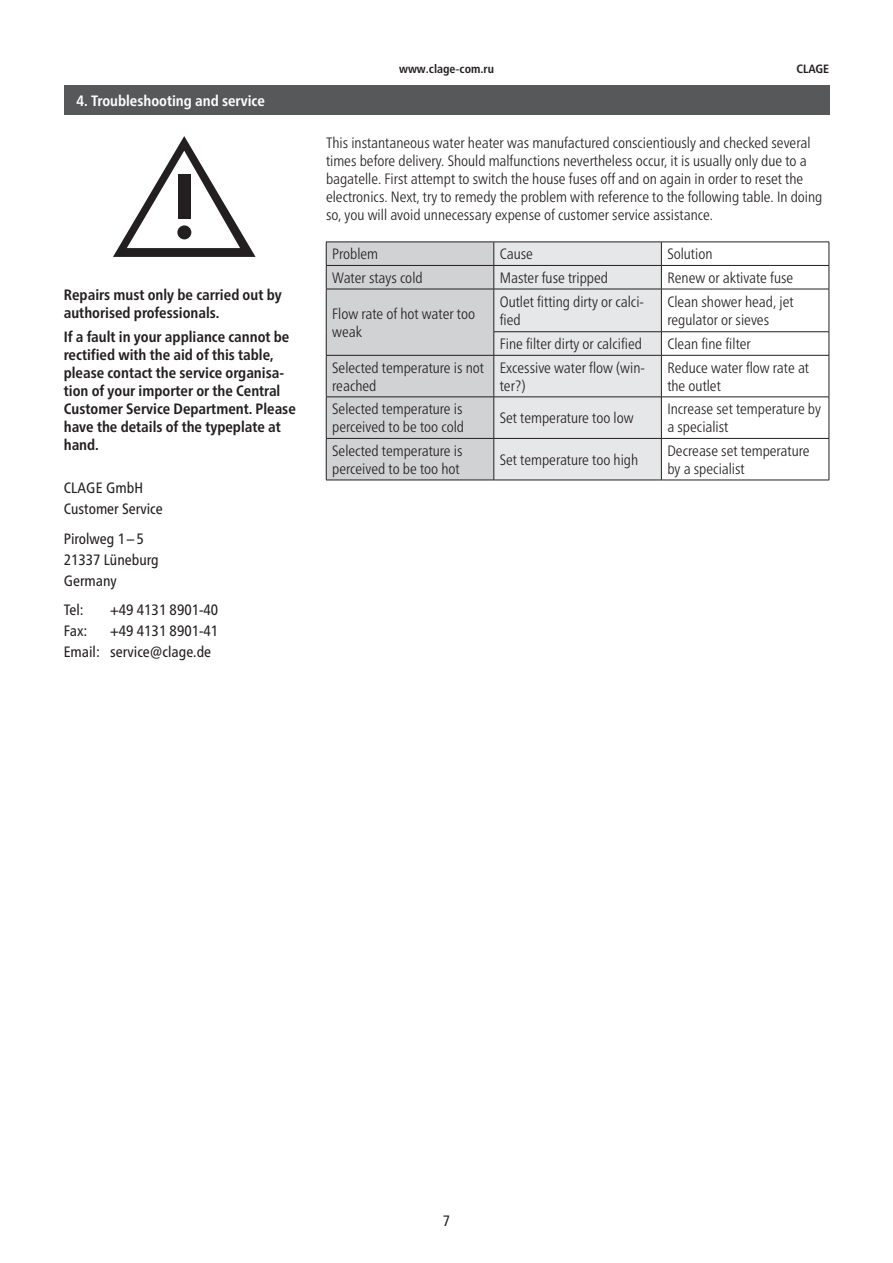
<style>
.page{position:relative;width:893px;height:1263px;background:#fff}
.page>*{position:absolute;margin:0;border:0;box-sizing:border-box;transform-origin:0 0}
._1_Body{font:300 condensed 15px/18px "Frutiger Neue LTW1 G";color:#231f20}
._4_Body_fett{font:700 condensed 15px/18px "Frutiger Neue LTW1 G";color:#231f20}
._1-Fließtext{font:condensed 15px/21px "Frutiger Neue LTW1 G";color:#231f20}
.Kapitelname_2__Sprac{font:700 condensed 15px "Frutiger Neue LTW1 G";color:#fff}
._4_Body_fett-2{font:300 condensed 15px "Frutiger Neue LTW1 G";color:#231f20}
._4a-10pt_Überschrift{font:condensed 15px "Frutiger Neue LTW1 G";letter-spacing:.01em;color:#231f20}
.t1{font:condensed 15px "Frutiger LT Std";color:#231f20}
.t2{font:700 condensed 12px "Frutiger LT Std";color:#231f20}
.s1{font-family:"Arial";font-weight:400;font-stretch:normal}
</style>
<div class="page">
<hr style="left:661px;top:242px;width:168px;height:1px;background:#231f20">
<hr style="left:661px;top:265px;width:168px;height:1px;background:#231f20">
<svg style="left:829px;top:242px;width:1px;height:47px"></svg>
<hr style="left:661px;top:289px;width:168px;height:1px;background:#231f20">
<hr style="left:829px;top:289px;width:1px;height:42px;background:#231f20">
<hr style="left:661px;top:331px;width:168px;height:1px;background:#231f20">
<svg style="left:326px;top:242px;width:336px;height:238px;background:#d7d7d9"></svg>
<svg style="left:829px;top:332px;width:1px;height:23px"></svg>
<hr style="left:326px;top:355px;width:168px;height:1px;background:#231f20">
<hr style="left:326px;top:355px;width:1px;height:42px;background:#231f20">
<hr style="left:494px;top:355px;width:167px;height:1px;background:#231f20">
<hr style="left:494px;top:355px;width:1px;height:42px;background:#231f20">
<hr style="left:661px;top:355px;width:168px;height:1px;background:#231f20">
<hr style="left:661px;top:355px;width:1px;height:42px;background:#231f20">
<hr style="left:829px;top:355px;width:1px;height:42px;background:#231f20">
<hr style="left:326px;top:397px;width:168px;height:1px;background:#231f20">
<hr style="left:326px;top:397px;width:1px;height:41px;background:#231f20">
<hr style="left:494px;top:397px;width:167px;height:1px;background:#231f20">
<hr style="left:494px;top:397px;width:1px;height:41px;background:#231f20">
<hr style="left:661px;top:397px;width:168px;height:1px;background:#231f20">
<hr style="left:661px;top:397px;width:1px;height:41px;background:#231f20">
<hr style="left:829px;top:397px;width:1px;height:41px;background:#231f20">
<hr style="left:326px;top:438px;width:168px;height:1px;background:#231f20">
<hr style="left:326px;top:439px;width:1px;height:41px;background:#231f20">
<hr style="left:494px;top:438px;width:167px;height:1px;background:#231f20">
<hr style="left:494px;top:439px;width:1px;height:41px;background:#231f20">
<hr style="left:661px;top:438px;width:168px;height:1px;background:#231f20">
<hr style="left:661px;top:439px;width:1px;height:41px;background:#231f20">
<hr style="left:829px;top:439px;width:1px;height:41px;background:#231f20">
<hr style="left:326px;top:480px;width:168px;height:1px;background:#231f20">
<hr style="left:494px;top:480px;width:167px;height:1px;background:#231f20">
<hr style="left:661px;top:480px;width:168px;height:1px;background:#231f20">
<div style="left:64px;top:85px;width:765px;height:30px;background:#57585a"></div>
<svg style="left:113px;top:136px;width:143px;height:121px"></svg>
<div style="left:178px;top:174px;width:12px;height:45px;background:#231f20"></div>
<div style="left:177px;top:225px;width:14px;height:14px;background:#231f20;border-radius:50%"></div>
<p class="Kapitelname_2__Sprac" style="left:77px;top:92px;width:190px">4. Troubleshooting and service</p>
<p class="_4_Body_fett" style="left:64px;top:286px;width:219px">Repairs must only be carried out by authorised professionals.</p>
<p class="_4_Body_fett" style="left:64px;top:328px;width:234px">If a fault in your appliance cannot be rectified with the aid of this table, please contact the service organisa&shy;tion of your importer or the Central<br>Customer Service Department. Please have the details of the typeplate at hand.</p>
<p class="_4a-10pt_Überschrift" style="left:64px;top:479px;width:81px">CLAGE GmbH</p>
<p class="_1-Fließtext" style="left:64px;top:498px;width:100px">Customer Service</p>
<p class="_1-Fließtext" style="left:64px;top:528px;width:96px">Pirolweg 1–5<br>21337 Lüneburg<br>Germany</p>
<p class="_1-Fließtext" style="left:64px;top:599px;width:21px">Tel:</p>
<p class="_1-Fließtext" style="left:110px;top:599px;width:109px">+49 4131 8901-40</p>
<p class="_1-Fließtext" style="left:64px;top:620px;width:25px">Fax:</p>
<p class="_1-Fließtext" style="left:64px;top:620px;width:156px;text-indent:46px">+49 4131 8901-41<br>Email: service@clage.de</p>
<p class="t2" style="left:399px;top:61px;width:96px">www.clage<span class="s1">-</span>com.ru</p>
<p class="t2" style="left:796px;top:62px;width:34px">CLAGE</p>
<p class="_1_Body" style="left:326px;top:134px;width:498px">This instantaneous water heater was manufactured conscientiously and checked several times before delivery. Should malfunctions nevertheless occur, it is usually only due to a bagatelle. First attempt to switch the house fuses off and on again in order to reset the electronics. Next, try to remedy the problem with reference to the following table. In doing so, you will avoid unnecessary expense of customer service assistance.</p>
<p class="_4_Body_fett-2" style="left:332px;top:245px;width:47px">Problem</p>
<p class="_4_Body_fett-2" style="left:500px;top:245px;width:35px">Cause</p>
<p class="_4_Body_fett-2" style="left:667px;top:245px;width:47px">Solution</p>
<p class="_1_Body" style="left:332px;top:269px;width:92px">Water stays cold</p>
<p class="_1_Body" style="left:500px;top:269px;width:110px">Master fuse tripped</p>
<p class="_1_Body" style="left:667px;top:269px;width:127px">Renew or aktivate fuse</p>
<p class="_1_Body" style="left:332px;top:305px;width:144px">Flow rate of hot water too weak</p>
<p class="_1_Body" style="left:500px;top:293px;width:146px">Outlet fitting dirty or calci&shy;fied</p>
<p class="_1_Body" style="left:667px;top:293px;width:128px">Clean shower head, jet regulator or sieves</p>
<p class="_1_Body" style="left:500px;top:335px;width:144px">Fine filter dirty or calcified</p>
<p class="_1_Body" style="left:667px;top:335px;width:85px">Clean fine filter</p>
<p class="_1_Body" style="left:332px;top:359px;width:153px">Selected temperature is not reached</p>
<p class="_1_Body" style="left:500px;top:359px;width:147px">Excessive water flow (win&shy;ter?)</p>
<p class="_1_Body" style="left:667px;top:359px;width:143px">Reduce water flow rate at the outlet</p>
<p class="_1_Body" style="left:332px;top:400px;width:133px">Selected temperature is perceived to be too cold</p>
<p class="_1_Body" style="left:500px;top:409px;width:135px">Set temperature too low</p>
<p class="_1_Body" style="left:667px;top:400px;width:155px">Increase set temperature by a specialist</p>
<p class="_1_Body" style="left:332px;top:442px;width:132px">Selected temperature is perceived to be too hot</p>
<p class="_1_Body" style="left:500px;top:451px;width:140px">Set temperature too high</p>
<p class="_1_Body" style="left:667px;top:442px;width:144px">Decrease set temperature by a specialist</p>
<p class="t1" style="left:443px;top:1212px;width:9px">7</p>
</div>
